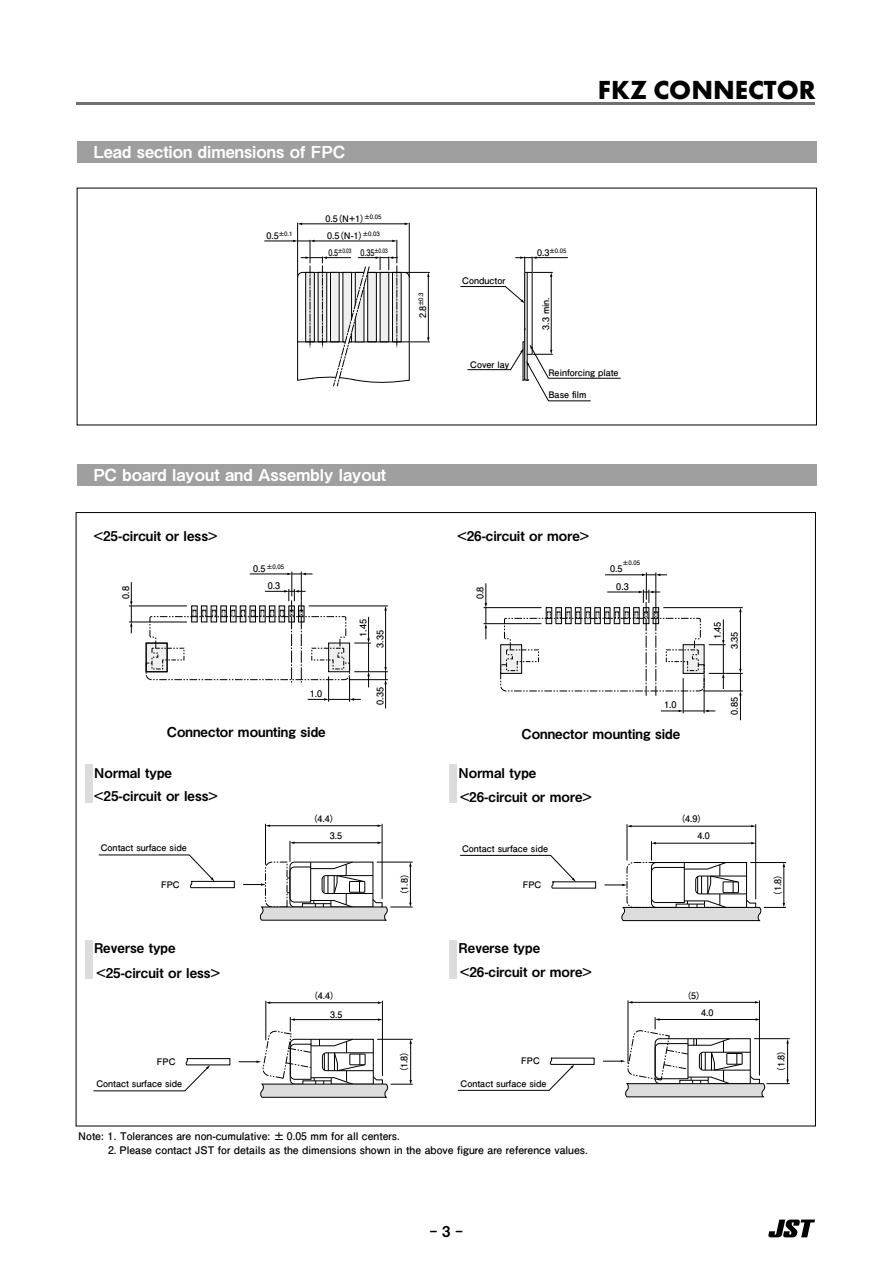
<style>
.page{position:relative;width:893px;height:1263px;background:#fff}
.page>*{position:absolute;margin:0;border:0;box-sizing:border-box;transform-origin:0 0}
.t1{font:700 27.15px "Futura PT";color:#000}
.t2{font:16.5px "Midashi Go Pr 6 N MB31";color:#fff}
.t3{font:15px "Midashi Go Pr 6 N MB31";color:#000}
.t4{font:13.5px "Midashi Go Pr 6 N MB31";color:#000}
.t5{font:700 10.5px "Futo Go B101 Pr 6 N";color:#000}
.t6{font:700 9.15px "Futo Go B101 Pr 6 N";color:#000}
.t7{font:700 9px/18.6px "Futo Go B101 Pr 6 N";color:#000}
.t8{font:700 6.15px "Futo Go B101 Pr 6 N";color:#000}
.t9{font:700 6px "Futo Go B101 Pr 6 N";color:#000}
.t10{font:700 6px "Futo Go B101 Pr 6 N";color:#000;scale:.8 1}
.s1{font-size:9px}
</style>
<div class="page">
<svg style="left:768px;top:1219px;width:47px;height:18px"></svg>
<hr style="left:77px;top:102px;width:738px;height:3px;background:#707070">
<div style="left:77px;top:141px;width:740px;height:21px;background:#9f9f9f"></div>
<div style="left:77px;top:464px;width:740px;height:21px;background:#9f9f9f"></div>
<hr style="left:129px;top:606px;width:58px;height:1px;background:#000">
<hr style="left:129px;top:622px;width:58px;height:1px;background:#000">
<svg style="left:130px;top:582px;width:3px;height:51px"></svg>
<svg style="left:145px;top:572px;width:243px;height:136px"></svg>
<hr style="left:483px;top:607px;width:58px;height:1px;background:#000">
<hr style="left:483px;top:623px;width:58px;height:1px;background:#000">
<svg style="left:485px;top:583px;width:2px;height:56px"></svg>
<svg style="left:500px;top:572px;width:243px;height:148px"></svg>
<hr style="left:759px;top:1000px;width:1px;height:75px;background:#000">
<hr style="left:628px;top:1000px;width:1px;height:63px;background:#000">
<hr style="left:632px;top:1002px;width:124px;height:1px;background:#000">
<svg style="left:603px;top:1017px;width:187px;height:81px"></svg>
<svg style="left:457px;top:1057px;width:138px;height:34px"></svg>
<hr style="left:532px;top:272px;width:1px;height:82px;background:#000">
<hr style="left:524px;top:272px;width:1px;height:108px;background:#000">
<hr style="left:527px;top:272px;width:1px;height:108px;background:#000">
<hr style="left:297px;top:223px;width:1px;height:54px;background:#000">
<hr style="left:409px;top:223px;width:1px;height:54px;background:#000">
<hr style="left:536px;top:257px;width:31px;height:1px;background:#000">
<hr style="left:301px;top:224px;width:105px;height:1px;background:#000">
<hr style="left:551px;top:276px;width:1px;height:75px;background:#000">
<svg style="left:516px;top:256px;width:36px;height:21px"></svg>
<svg style="left:265px;top:240px;width:165px;height:146px"></svg>
<svg style="left:460px;top:286px;width:65px;height:17px"></svg>
<svg style="left:467px;top:341px;width:154px;height:60px"></svg>
<hr style="left:382px;top:1001px;width:1px;height:75px;background:#000">
<hr style="left:266px;top:1001px;width:1px;height:39px;background:#000">
<hr style="left:269px;top:1002px;width:110px;height:1px;background:#000">
<svg style="left:93px;top:1058px;width:138px;height:33px"></svg>
<svg style="left:239px;top:1017px;width:174px;height:81px"></svg>
<svg style="left:98px;top:854px;width:137px;height:34px"></svg>
<svg style="left:243px;top:824px;width:170px;height:97px"></svg>
<hr style="left:755px;top:824px;width:1px;height:75px;background:#000">
<hr style="left:627px;top:824px;width:1px;height:36px;background:#000">
<hr style="left:631px;top:826px;width:121px;height:1px;background:#000">
<svg style="left:604px;top:841px;width:182px;height:81px"></svg>
<svg style="left:460px;top:855px;width:136px;height:34px"></svg>
<div style="left:85px;top:765px;width:8px;height:38px;background:#dcdcdc"></div>
<div style="left:450px;top:765px;width:7px;height:38px;background:#dcdcdc"></div>
<div style="left:85px;top:940px;width:8px;height:38px;background:#dcdcdc"></div>
<div style="left:450px;top:940px;width:7px;height:38px;background:#dcdcdc"></div>
<h2 class="t2" style="left:77px;top:138px;width:270px">　Lead section dimensions of FPC</h2>
<p class="t7" style="left:325px;top:209px;width:58px">0.5(N+1)<sup>±0.05</sup></p>
<p class="t9" style="left:267px;top:229px;width:27px"><span class="s1">0.5</span>±0.1</p>
<p class="t7" style="left:327px;top:226px;width:54px">0.5(N-1)<sup>±0.03</sup></p>
<p class="t10" style="left:328px;top:245px;width:31px"><span class="s1">0.5</span>±0.03</p>
<p class="t10" style="left:361px;top:245px;width:36px"><span class="s1">0.35</span>±0.03</p>
<h2 class="t2" style="left:77px;top:462px;width:311px">　PC board layout and Assembly layout</h2>
<h1 class="t1" style="left:598px;top:72px;width:219px">FKZ CONNECTOR</h1>
<p class="t7" style="left:462px;top:271px;width:44px">Conductor</p>
<p class="t9" style="left:537px;top:245px;width:31px"><span class="s1">0.3</span>±0.05</p>
<p class="t9" style="left:416px;top:318px;width:27px;rotate:-90deg"><span class="s1">2.8</span>±0.3</p>
<p class="t7" style="left:536px;top:329px;width:34px;rotate:-90deg">3.3 min.</p>
<p class="t7" style="left:470px;top:355px;width:41px">Cover lay</p>
<p class="t7" style="left:548px;top:362px;width:72px">Reinforcing plate</p>
<p class="t7" style="left:548px;top:385px;width:39px">Base film</p>
<h3 class="t4" style="left:94px;top:525px;width:125px">&lt;25-circuit or less&gt;</h3>
<h3 class="t4" style="left:457px;top:526px;width:133px">&lt;26-circuit or more&gt;</h3>
<p class="t8" style="left:266px;top:561px;width:19px">±0.05</p>
<p class="t6" style="left:253px;top:561px;width:14px">0.5</p>
<p class="t8" style="left:622px;top:558px;width:19px">±0.05</p>
<p class="t6" style="left:610px;top:561px;width:14px">0.5</p>
<p class="t6" style="left:118px;top:599px;width:14px;rotate:-90deg">0.8</p>
<p class="t6" style="left:268px;top:578px;width:14px">0.3</p>
<p class="t6" style="left:473px;top:599px;width:14px;rotate:-90deg">0.8</p>
<p class="t6" style="left:616px;top:579px;width:14px">0.3</p>
<p class="t6" style="left:356px;top:637px;width:19px;rotate:-90deg">1.45</p>
<p class="t6" style="left:373px;top:648px;width:19px;rotate:-90deg">3.35</p>
<p class="t6" style="left:710px;top:639px;width:19px;rotate:-90deg">1.45</p>
<p class="t6" style="left:727px;top:649px;width:19px;rotate:-90deg">3.35</p>
<p class="t6" style="left:310px;top:686px;width:14px">1.0</p>
<p class="t6" style="left:373px;top:705px;width:19px;rotate:-90deg">0.35</p>
<p class="t6" style="left:664px;top:697px;width:14px">1.0</p>
<h3 class="t4" style="left:167px;top:721px;width:160px">Connector mounting side</h3>
<h3 class="t4" style="left:521px;top:723px;width:160px">Connector mounting side</h3>
<h3 class="t4" style="left:94px;top:762px;width:79px">Normal type</h3>
<h3 class="t4" style="left:459px;top:762px;width:79px">Normal type</h3>
<h3 class="t4" style="left:94px;top:785px;width:125px">&lt;25-circuit or less&gt;</h3>
<h3 class="t4" style="left:460px;top:786px;width:133px">&lt;26-circuit or more&gt;</h3>
<p class="t7" style="left:313px;top:809px;width:23px">(4.4)</p>
<p class="t7" style="left:101px;top:838px;width:87px">Contact surface side</p>
<p class="t7" style="left:161px;top:875px;width:20px">FPC</p>
<p class="t7" style="left:330px;top:826px;width:14px">3.5</p>
<p class="t7" style="left:395px;top:895px;width:23px;rotate:-90deg">(1.8)</p>
<p class="t7" style="left:462px;top:839px;width:87px">Contact surface side</p>
<p class="t7" style="left:523px;top:875px;width:20px">FPC</p>
<p class="t7" style="left:681px;top:809px;width:23px">(4.9)</p>
<p class="t7" style="left:697px;top:826px;width:14px">4.0</p>
<p class="t6" style="left:727px;top:715px;width:19px;rotate:-90deg">0.85</p>
<h3 class="t4" style="left:94px;top:937px;width:83px">Reverse type</h3>
<h3 class="t4" style="left:459px;top:937px;width:83px">Reverse type</h3>
<h3 class="t4" style="left:96px;top:962px;width:125px">&lt;25-circuit or less&gt;</h3>
<h3 class="t4" style="left:460px;top:961px;width:133px">&lt;26-circuit or more&gt;</h3>
<p class="t7" style="left:157px;top:1052px;width:20px">FPC</p>
<p class="t7" style="left:96px;top:1074px;width:87px">Contact surface side</p>
<p class="t7" style="left:330px;top:986px;width:14px;text-indent:-17px">(4.4)<br>3.5</p>
<p class="t7" style="left:394px;top:1072px;width:23px;rotate:-90deg">(1.8)</p>
<p class="t7" style="left:521px;top:1051px;width:20px">FPC</p>
<p class="t7" style="left:461px;top:1074px;width:87px">Contact surface side</p>
<p class="t5" style="left:78px;top:1128px;width:323px">Note: 1. Tolerances are non-cumulative: ± 0.05 mm for all centers.</p>
<p class="t5" style="left:108px;top:1141px;width:481px">2. Please contact JST for details as the dimensions shown in the above figure are reference values.</p>
<p class="t7" style="left:687px;top:985px;width:16px">(5)</p>
<p class="t7" style="left:701px;top:1003px;width:14px">4.0</p>
<h3 class="t3" style="left:430px;top:1219px;width:35px">- 3 -</h3>
<p class="t7" style="left:768px;top:896px;width:23px;rotate:-90deg">(1.8)</p>
<p class="t7" style="left:771px;top:1072px;width:23px;rotate:-90deg">(1.8)</p>
</div>
